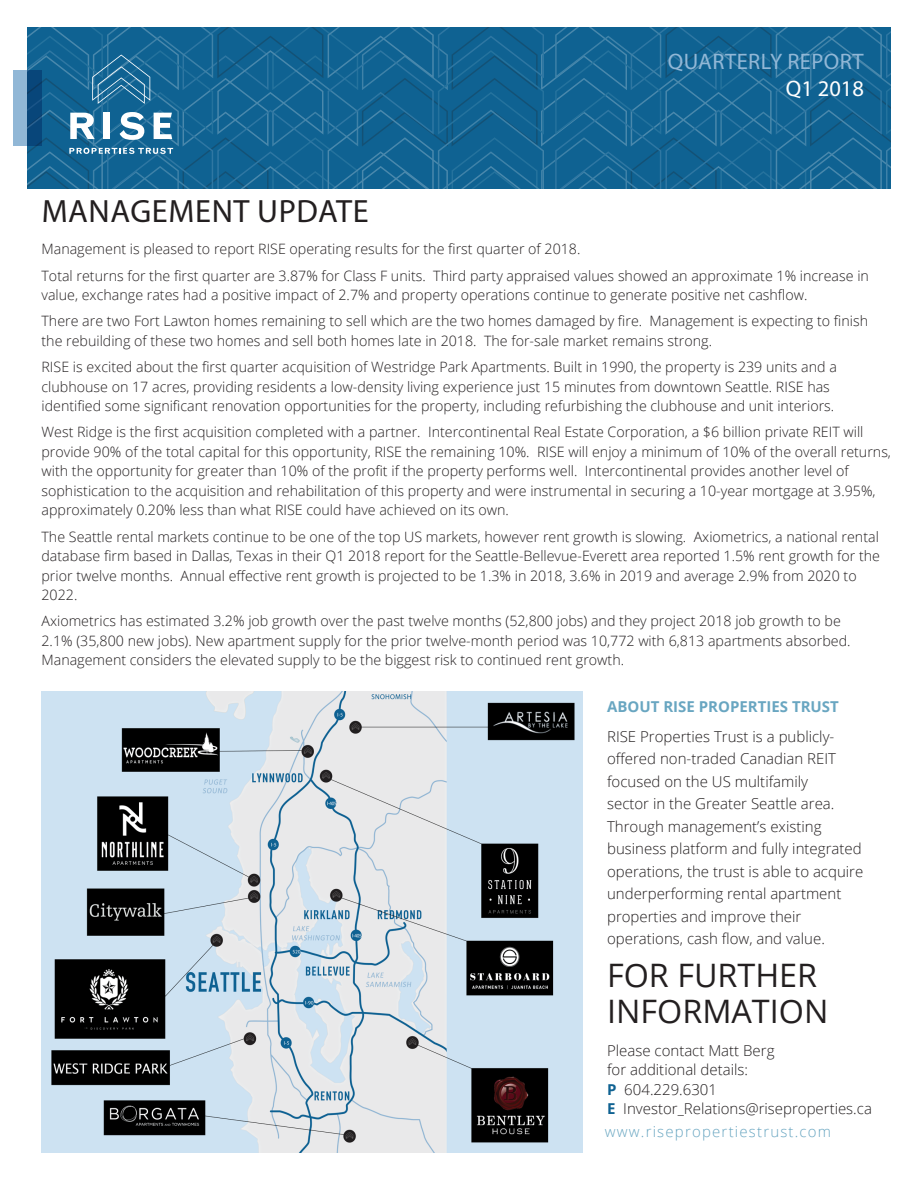
<style>
.page{position:relative;width:918px;height:1188px;background:#fff}
.page>*{position:absolute;margin:0;border:0;box-sizing:border-box;transform-origin:0 0}
.t1{font:32.25px/36px "Open Sans";color:#231f20}
.t2{font:32.25px "Myriad Pro";letter-spacing:.02em;color:#231f20}
.t3{font:22.5px "Myriad Pro";letter-spacing:.02em;color:#91b7d6}
.t4{font:22.5px "Myriad Pro";color:#fff}
.t5{font:300 15px/22.5px "Open Sans";color:#231f20}
.t6{font:300 15px "Open Sans";letter-spacing:.08em;color:#69a6c1}
.t7{font:700 15px "Open Sans";color:#69a6c1}
.t8{font:300 14.25px/19.5px "Open Sans";color:#231f20}
.s1{font-weight:700;color:#0f6292}
</style>
<div class="page">
<div style="left:14px;top:70px;width:28px;height:76px;background:#91b7d6"></div>
<svg style="left:27px;top:27px;width:864px;height:162px;background:#176695"></svg>
<img style="left:42px;top:691px;width:540px;height:461px">
<p class="t2" style="left:42px;top:191px;width:329px">MANAGEMENT UPDATE</p>
<p class="t3" style="left:668px;top:48px;width:197px">QUARTERLY REPORT</p>
<p class="t4" style="left:786px;top:75px;width:80px">Q1 2018</p>
<p class="t8" style="left:42px;top:239px;width:541px">Management is pleased to report RISE operating results for the first quarter of 2018.</p>
<p class="t8" style="left:42px;top:265px;width:829px">Total returns for the first quarter are 3.87% for Class F units. Third party appraised values showed an approximate 1% increase in value, exchange rates had a positive impact of 2.7% and property operations continue to generate positive net cashflow.</p>
<p class="t8" style="left:42px;top:311px;width:828px">There are two Fort Lawton homes remaining to sell which are the two homes damaged by fire. Management is expecting to finish the rebuilding of these two homes and sell both homes late in 2018. The for-sale market remains strong.</p>
<p class="t8" style="left:42px;top:357px;width:797px">RISE is excited about the first quarter acquisition of Westridge Park Apartments. Built in 1990, the property is 239 units and a clubhouse on 17 acres, providing residents a low-density living experience just 15 minutes from downtown Seattle. RISE has identified some significant renovation opportunities for the property, including refurbishing the clubhouse and unit interiors.</p>
<p class="t8" style="left:42px;top:422px;width:851px">West Ridge is the first acquisition completed with a partner. Intercontinental Real Estate Corporation, a $6 billion private REIT will provide 90% of the total capital for this opportunity, RISE the remaining 10%. RISE will enjoy a minimum of 10% of the overall returns, with the opportunity for greater than 10% of the profit if the property performs well. Intercontinental provides another level of sophistication to the acquisition and rehabilitation of this property and were instrumental in securing a 10-year mortgage at 3.95%, approximately 0.20% less than what RISE could have achieved on its own.</p>
<p class="t8" style="left:42px;top:526px;width:840px">The Seattle rental markets continue to be one of the top US markets, however rent growth is slowing. Axiometrics, a national rental database firm based in Dallas, Texas in their Q1 2018 report for the Seattle-Bellevue-Everett area reported 1.5% rent growth for the prior twelve months. Annual effective rent growth is projected to be 1.3% in 2018, 3.6% in 2019 and average 2.9% from 2020 to 2022.</p>
<p class="t8" style="left:42px;top:611px;width:811px">Axiometrics has estimated 3.2% job growth over the past twelve months (52,800 jobs) and they project 2018 job growth to be<br>2.1% (35,800 new jobs). New apartment supply for the prior twelve-month period was 10,772 with 6,813 apartments absorbed.<br>Management considers the elevated supply to be the biggest risk to continued rent growth.</p>
<p class="t7" style="left:607px;top:696px;width:233px">ABOUT RISE PROPERTIES TRUST</p>
<p class="t5" style="left:607px;top:725px;width:258px">RISE Properties Trust is a publicly&shy;offered non-traded Canadian REIT focused on the US multifamily<br>sector in the Greater Seattle area.<br>Through management’s existing business platform and fully integrated operations, the trust is able to acquire underperforming rental apartment properties and improve their operations, cash flow, and value.</p>
<p class="t1" style="left:607px;top:956px;width:223px">FOR FURTHER<br>INFORMATION</p>
<p class="t5" style="left:607px;top:1040px;width:169px;line-height:19.5px">Please contact Matt Berg for additional details:<br><span class="s1">P</span> 604.229.6301</p>
<p class="t5" style="left:607px;top:1097px;width:266px"><span class="s1">E</span> Investor_Relations@riseproperties.ca</p>
<p class="t6" style="left:605px;top:1122px;width:228px">www.risepropertiestrust.com</p>
</div>
